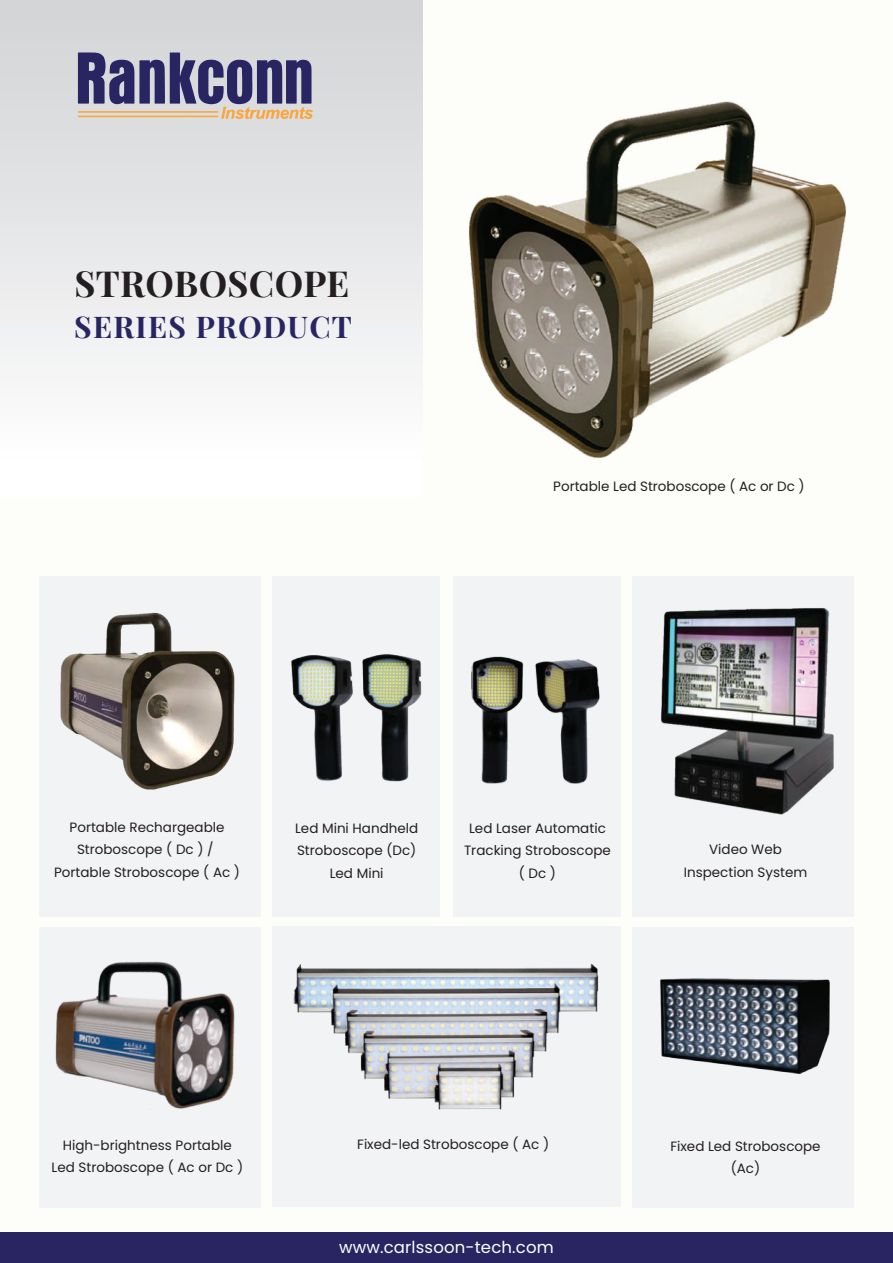
<style>
.page{position:relative;width:893px;height:1263px;background:#fdfdfa}
.page>*{position:absolute;margin:0;border:0;box-sizing:border-box;transform-origin:0 0}
.t1{font:700 36px "Playfair Display";letter-spacing:.01em;color:#231f20}
.t2{font:700 30px "Playfair Display";letter-spacing:.045em;color:#282562}
.t3{font:16.5px "Poppins";letter-spacing:.01em;color:#fff}
.t4{font:13.5px/22.4px "Poppins";color:#231f20;text-align:center}
</style>
<div class="page">
<div style="left:0;top:1233px;width:893px;height:30px;background:#282562"></div>
<div style="left:39px;top:576px;width:221px;height:340px;background:#f2f3f4"></div>
<div style="left:272px;top:927px;width:349px;height:280px;background:#f2f3f4"></div>
<div style="left:39px;top:927px;width:221px;height:281px;background:#f2f3f4"></div>
<div style="left:633px;top:576px;width:221px;height:340px;background:#f2f3f4"></div>
<div style="left:453px;top:576px;width:167px;height:340px;background:#f2f3f4"></div>
<div style="left:272px;top:576px;width:168px;height:340px;background:#f2f3f4"></div>
<div style="left:633px;top:927px;width:221px;height:281px;background:#f2f3f4"></div>
<div style="left:0;top:0;width:423px;height:496px;background:linear-gradient(to bottom,#d1d2d5,#fff)"></div>
<img style="left:60px;top:612px;width:175px;height:178px">
<img style="left:469px;top:101px;width:378px;height:357px">
<img style="left:55px;top:961px;width:180px;height:148px">
<img style="left:293px;top:964px;width:306px;height:146px">
<img style="left:660px;top:978px;width:170px;height:96px">
<img style="left:291px;top:654px;width:131px;height:128px">
<img style="left:471px;top:656px;width:129px;height:128px">
<img style="left:661px;top:608px;width:173px;height:207px">
<svg style="left:78px;top:52px;width:235px;height:67px;background:#878199"></svg>
<h1 class="t1" style="left:74px;top:261px;width:276px">STROBOSCOPE</h1>
<h2 class="t2" style="left:74px;top:308px;width:279px">SERIES PRODUCT</h2>
<p class="t4" style="left:553px;top:475px;width:253px">Portable Led Stroboscope ( Ac or Dc )</p>
<p class="t4" style="left:54px;top:816px;width:187px">Portable Rechargeable<br>Stroboscope ( Dc ) /<br>Portable Stroboscope ( Ac )</p>
<p class="t4" style="left:295px;top:817px;width:125px">Led Mini Handheld<br>Stroboscope (Dc)<br>Led Mini</p>
<p class="t4" style="left:464px;top:817px;width:148px">Led Laser Automatic<br>Tracking Stroboscope ( Dc )</p>
<p class="t4" style="left:684px;top:838px;width:125px">Video Web<br>Inspection System</p>
<p class="t4" style="left:52px;top:1134px;width:193px">High-brightness Portable<br>Led Stroboscope ( Ac or Dc )</p>
<p class="t4" style="left:357px;top:1133px;width:193px">Fixed-led Stroboscope ( Ac )</p>
<p class="t4" style="left:670px;top:1135px;width:152px">Fixed Led Stroboscope (Ac)</p>
<p class="t3" style="left:339px;top:1237px;width:216px">www.carlssoon-tech.com</p>
</div>
